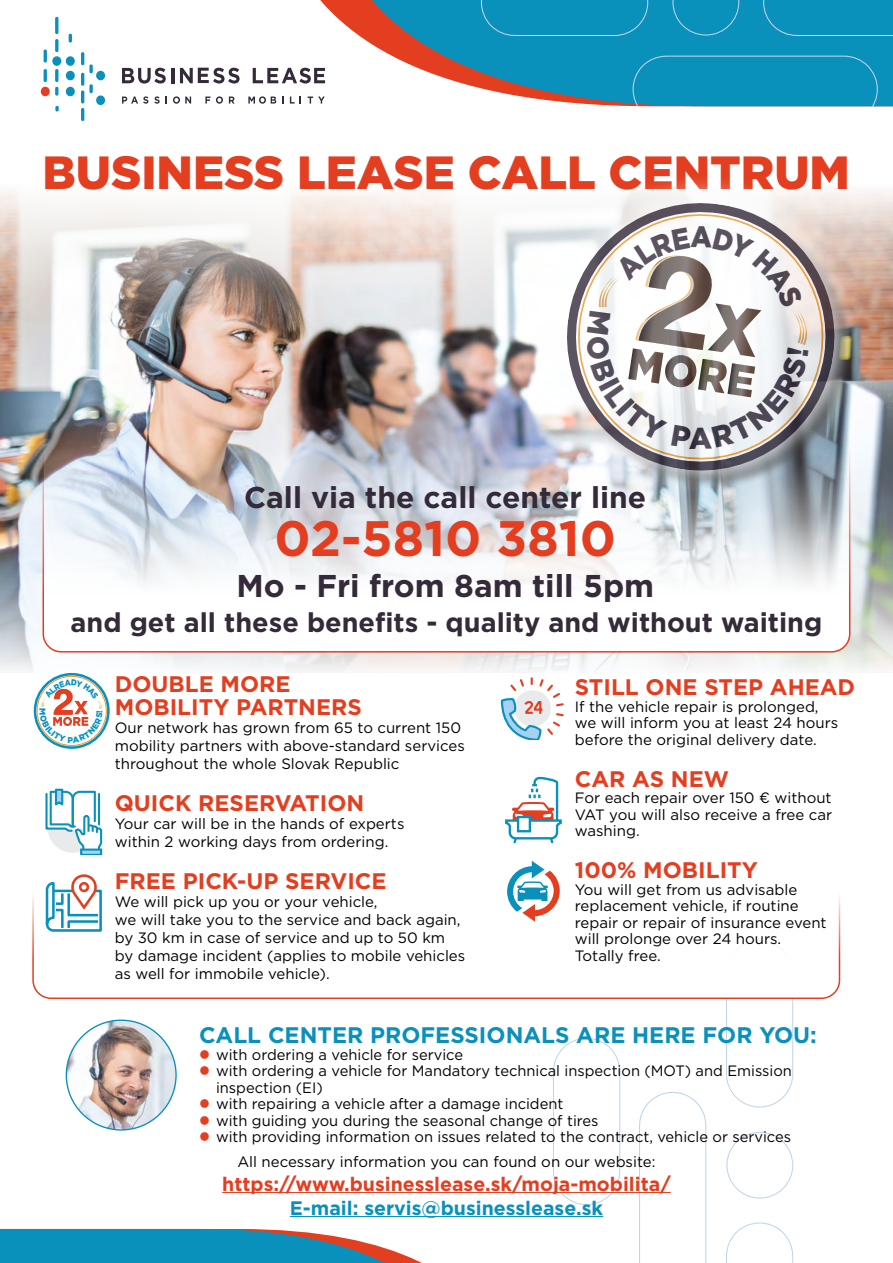
<style>
.page{position:relative;width:893px;height:1263px;background:#fff}
.page>*{position:absolute;margin:0;border:0;box-sizing:border-box;transform-origin:0 0}
.t1{font:700 49.8px "Gotham";color:#e43e20}
.t2{font:900 46.5px "Gotham";color:#e43e20}
.t3{font:700 31.5px "Gotham";color:#342a39}
.t4{font:700 30px "Gotham";color:#342a39}
.t5{font:700 27px "Gotham";color:#342a39}
.t6{font:700 22.5px/22.5px "Gotham";color:#e43e20}
.t7{font:700 22.5px "Gotham";color:#0991bc}
.t8{font:700 19.5px "Gotham";color:#e43e20}
.t9{font:700 19.5px "Gotham";color:#0991bc}
.t10{font:15px/16.5px "Gotham";color:#000}
</style>
<div class="page">
<svg style="left:252px;top:0;width:641px;height:106px"></svg>
<div style="left:763px;top:0;width:130px;height:36px;background:#0991bc"></div>
<div style="left:481px;top:0;width:167px;height:36px;background:#0991bc"></div>
<div style="left:633px;top:56px;width:245px;height:50px;background:#0991bc"></div>
<svg style="left:672px;top:0;width:67px;height:36px;background:#1194bd"></svg>
<svg style="left:122px;top:96px;width:26px;height:8px"></svg>
<svg style="left:154px;top:96px;width:6px;height:8px"></svg>
<svg style="left:173px;top:96px;width:18px;height:8px"></svg>
<svg style="left:205px;top:97px;width:5px;height:7px"></svg>
<svg style="left:216px;top:96px;width:7px;height:8px"></svg>
<svg style="left:229px;top:97px;width:6px;height:7px"></svg>
<svg style="left:248px;top:96px;width:28px;height:8px"></svg>
<svg style="left:282px;top:97px;width:2px;height:7px"></svg>
<svg style="left:290px;top:97px;width:11px;height:7px"></svg>
<svg style="left:308px;top:97px;width:17px;height:7px"></svg>
<svg style="left:122px;top:68px;width:44px;height:16px"></svg>
<hr style="left:171px;top:68px;width:3px;height:15px;background:#342a39">
<svg style="left:180px;top:68px;width:60px;height:16px"></svg>
<svg style="left:253px;top:68px;width:72px;height:16px"></svg>
<svg style="left:44px;top:49px;width:3px;height:14px"></svg>
<svg style="left:44px;top:69px;width:3px;height:13px"></svg>
<svg style="left:55px;top:17px;width:3px;height:35px"></svg>
<svg style="left:55px;top:106px;width:4px;height:6px"></svg>
<svg style="left:55px;top:69px;width:3px;height:27px"></svg>
<svg style="left:81px;top:52px;width:12px;height:69px"></svg>
<div style="left:52px;top:56px;width:9px;height:10px;background:#0991bc;border-radius:50%"></div>
<div style="left:96px;top:71px;width:9px;height:9px;background:#0991bc;border-radius:50%"></div>
<div style="left:96px;top:95px;width:9px;height:10px;background:#0991bc;border-radius:50%"></div>
<div style="left:41px;top:87px;width:9px;height:9px;background:#e43e20;border-radius:50%"></div>
<svg style="left:69px;top:33px;width:3px;height:10px"></svg>
<div style="left:66px;top:56px;width:9px;height:10px;background:#0991bc;border-radius:50%"></div>
<div style="left:66px;top:71px;width:9px;height:9px;background:#0991bc;border-radius:50%"></div>
<div style="left:66px;top:87px;width:9px;height:9px;background:#0991bc;border-radius:50%"></div>
<svg style="left:0;top:1229px;width:422px;height:34px;background:#3b97b6"></svg>
<svg style="left:726px;top:1222px;width:67px;height:41px"></svg>
<svg style="left:726px;top:999px;width:67px;height:108px"></svg>
<svg style="left:553px;top:1038px;width:67px;height:167px"></svg>
<svg style="left:639px;top:1092px;width:67px;height:171px"></svg>
<svg style="left:726px;top:1132px;width:67px;height:66px"></svg>
<div style="left:32px;top:839px;width:808px;height:160px;border:2px solid #e43e20;border-radius:18px"></div>
<img style="left:1px;top:191px;width:892px;height:480px">
<svg style="left:43px;top:425px;width:807px;height:227px"></svg>
<div style="left:43px;top:424px;width:807px;height:228px;border:2px solid #e43e20;border-radius:18px"></div>
<img style="left:66px;top:1020px;width:110px;height:110px;border-radius:55px">
<svg style="left:34px;top:673px;width:76px;height:76px"></svg>
<svg style="left:36px;top:675px;width:71px;height:71px"></svg>
<div style="left:37px;top:676px;width:70px;height:70px;border:1px solid #e9982c;border-radius:50%"></div>
<svg style="left:45px;top:789px;width:57px;height:65px"></svg>
<svg style="left:46px;top:874px;width:56px;height:58px"></svg>
<div style="left:79px;top:882px;width:10px;height:10px;border:3px solid #e43e20;border-radius:4px"></div>
<svg style="left:501px;top:677px;width:63px;height:62px"></svg>
<svg style="left:505px;top:777px;width:57px;height:65px"></svg>
<svg style="left:507px;top:861px;width:53px;height:61px"></svg>
<hr style="left:222px;top:1192px;width:449px;height:1px;background:#e43e20">
<hr style="left:290px;top:1216px;width:313px;height:1px;background:#0991bc">
<img style="left:512px;top:191px;width:376px;height:333px">
<svg style="left:558px;top:194px;width:286px;height:286px"></svg>
<svg style="left:567px;top:203px;width:267px;height:267px"></svg>
<svg style="left:570px;top:206px;width:261px;height:261px"></svg>
<svg style="left:39px;top:679px;width:64px;height:64px"></svg>
<svg style="left:586px;top:226px;width:223px;height:223px"></svg>
<h2 class="t2" style="left:43px;top:140px;width:809px">BUSINESS LEASE CALL CENTRUM</h2>
<h3 class="t4" style="left:244px;top:478px;width:404px">Call via the call center line</h3>
<h1 class="t1" style="left:274px;top:506px;width:343px">02-5810 3810</h1>
<h3 class="t3" style="left:236px;top:565px;width:419px">Mo - Fri from 8am till 5pm</h3>
<h3 class="t5" style="left:71px;top:605px;width:753px">and get all these benefits - quality and without waiting</h3>
<h3 class="t6" style="left:115px;top:673px;width:248px">DOUBLE MORE<br>MOBILITY PARTNERS</h3>
<p class="t10" style="left:115px;top:718px;width:352px;line-height:18px">Our network has grown from 65 to current 150 mobility partners with above-standard services throughout the whole Slovak Republic</p>
<h3 class="t6" style="left:115px;top:791px;width:251px">QUICK RESERVATION</h3>
<p class="t10" style="left:115px;top:814px;width:291px;line-height:18px">Your car will be in the hands of experts within 2 working days from ordering.</p>
<h3 class="t6" style="left:115px;top:869px;width:273px">FREE PICK-UP SERVICE</h3>
<p class="t10" style="left:115px;top:892px;width:352px;line-height:18px">We will pick up you or your vehicle,<br>we will take you to the service and back again, by 30 km in case of service and up to 50 km by damage incident (applies to mobile vehicles as well for immobile vehicle).</p>
<h3 class="t6" style="left:575px;top:676px;width:282px">STILL ONE STEP AHEAD</h3>
<p class="t10" style="left:575px;top:698px;width:265px">If the vehicle repair is prolonged, we will inform you at least 24 hours before the original delivery date.</p>
<h3 class="t6" style="left:575px;top:767px;width:156px">CAR AS NEW</h3>
<p class="t10" style="left:575px;top:789px;width:259px;text-align:justify">For each repair over 150 € without VAT you will also receive a free car washing.</p>
<h3 class="t6" style="left:575px;top:859px;width:185px">100% MOBILITY</h3>
<p class="t10" style="left:575px;top:881px;width:253px">You will get from us advisable replacement vehicle, if routine repair or repair of insurance event will prolonge over 24 hours.<br>Totally free.</p>
<h3 class="t7" style="left:199px;top:1020px;width:619px">CALL CENTER PROFESSIONALS ARE HERE FOR YOU:</h3>
<p class="t10" style="left:216px;top:1046px;width:577px">with ordering a vehicle for service<br>with ordering a vehicle for Mandatory technical inspection (MOT) and Emission inspection (EI)<br>with repairing a vehicle after a damage incident<br>with guiding you during the seasonal change of tires<br>with providing information on issues related to the contract, vehicle or services</p>
<p class="t10" style="left:237px;top:1152px;width:420px">All necessary information you can found on our website:</p>
<h3 class="t8" style="left:222px;top:1171px;width:450px">https://www.businesslease.sk/moja-mobilita/</h3>
<h3 class="t9" style="left:290px;top:1195px;width:315px">E-mail: servis@businesslease.sk</h3>
</div>
